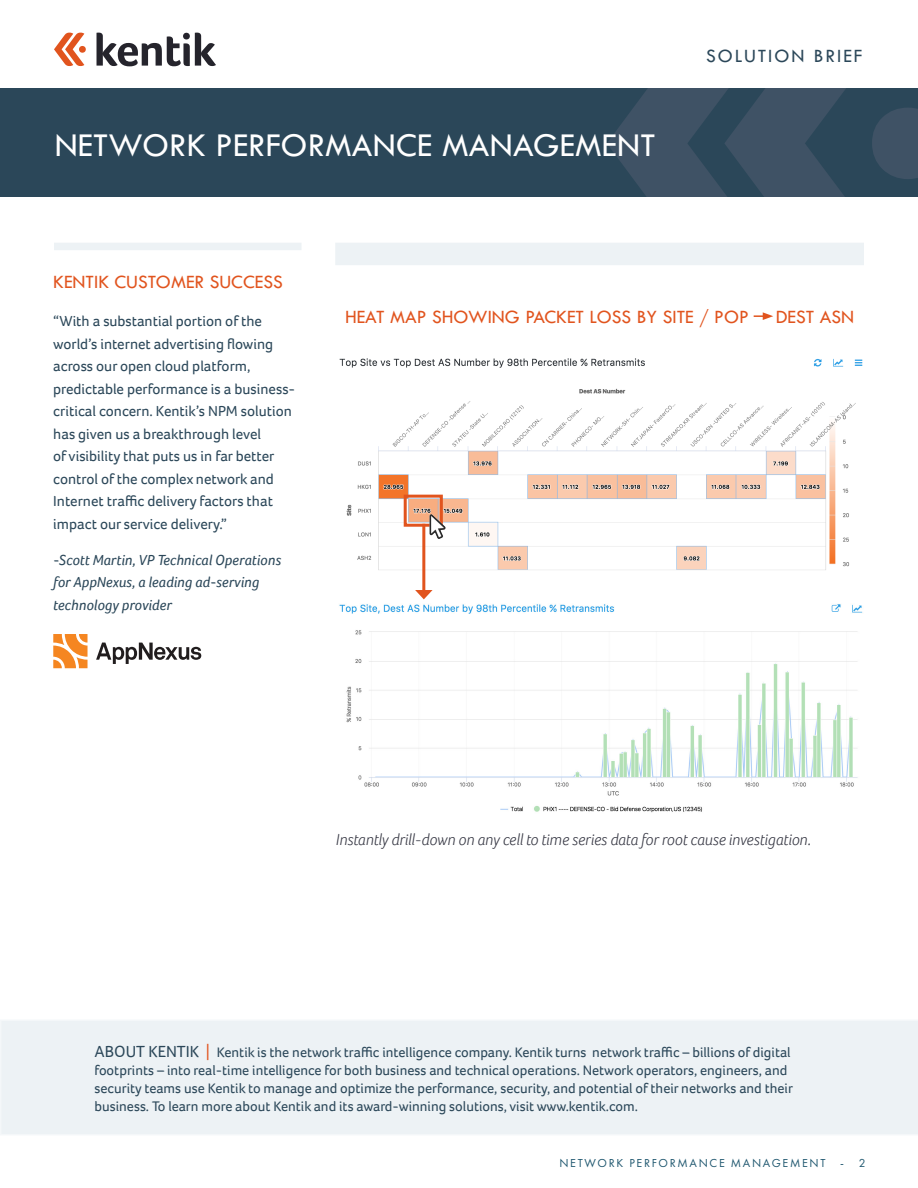
<style>
.page{position:relative;width:918px;height:1188px;background:#fff}
.page>*{position:absolute;margin:0;border:0;box-sizing:border-box;transform-origin:0 0}
.t1{font:34.5px "Tw Cen";letter-spacing:.005em;color:#fff}
.Image_Headers{font:19.5px "Tw Cen";color:#e1541e}
.Right_column_headers{font:19.5px "Tw Cen";color:#e1541e}
.t2{font:19.5px "Tw Cen";letter-spacing:.1em;color:#2b4759}
.Body_Main-Foco_11{font:italic 300 16.5px "Foco";color:#383945}
.Right_column_quote{font:15px/22.5px "Foco";color:#2b4759}
.Right_column_quote_a{font:italic 15px/22.5px "Foco";color:#2b4759}
.t3{font:14.25px/18px "Foco";color:#2b4759}
.Footer-1st{font:12px "Futura PT";letter-spacing:.14em;color:#1f576f}
.s1{font-size:16.5px}
.s2{font-size:16.5px;color:#e1541e}
</style>
<div class="page">
<div style="left:0;top:89px;width:918px;height:108px;background:#2b4759"></div>
<svg style="left:607px;top:89px;width:311px;height:108px"></svg>
<svg style="left:97px;top:33px;width:119px;height:33px"></svg>
<svg style="left:54px;top:33px;width:32px;height:33px"></svg>
<div style="left:335px;top:243px;width:529px;height:22px;background:#edf2f5"></div>
<div style="left:0;top:1020px;width:918px;height:115px;background:#edf2f5"></div>
<svg style="left:96px;top:643px;width:105px;height:21px"></svg>
<svg style="left:53px;top:634px;width:35px;height:34px"></svg>
<div style="left:54px;top:243px;width:248px;height:7px;background:#edf2f5"></div>
<img style="left:339px;top:358px;width:524px;height:217px">
<img style="left:339px;top:604px;width:524px;height:209px">
<div style="left:404px;top:495px;width:39px;height:32px;border:3px solid #e1541e"></div>
<img style="left:425px;top:514px;width:24px;height:24px">
<svg style="left:754px;top:312px;width:19px;height:8px"></svg>
<hr style="left:422px;top:524px;width:3px;height:69px;background:#e1541e">
<svg style="left:415px;top:590px;width:18px;height:9px"></svg>
<h1 class="t1" style="left:55px;top:124px;width:602px">NETWORK PERFORMANCE MANAGEMENT</h1>
<h2 class="t2" style="left:706px;top:44px;width:158px">SOLUTION BRIEF</h2>
<p class="Right_column_headers" style="left:53px;top:270px;width:231px">KENTIK CUSTOMER SUCCESS</p>
<p class="Right_column_quote" style="left:53px;top:310px;width:243px">“With a substantial portion of the world’s internet advertising flowing across our open cloud platform, predictable performance is a business&shy;critical concern. Kentik’s NPM solution has given us a breakthrough level<br>of visibility that puts us in far better control of the complex network and Internet traffic delivery factors that impact our service delivery.”</p>
<p class="Right_column_quote_a" style="left:53px;top:548px;width:230px">-Scott Martin, VP Technical Operations for AppNexus, a leading ad-serving technology provider</p>
<p class="Image_Headers" style="left:345px;top:305px;width:405px">HEAT MAP SHOWING PACKET LOSS BY SITE / POP</p>
<p class="Image_Headers" style="left:776px;top:305px;width:80px">DEST ASN</p>
<p class="Body_Main-Foco_11" style="left:336px;top:829px;width:477px">Instantly drill-down on any cell to time series data for root cause investigation.</p>
<p class="t3" style="left:94px;top:1043px;width:700px"><span class="s1">ABOUT KENTIK</span> <span class="s2">|</span> Kentik is the network traffic intelligence company. Kentik turns network traffic – billions of digital footprints – into real-time intelligence for both business and technical operations. Network operators, engineers, and security teams use Kentik to manage and optimize the performance, security, and potential of their networks and their business. To learn more about Kentik and its award-winning solutions, visit www.kentik.com.</p>
<p class="Footer-1st" style="left:559px;top:1156px;width:308px">NETWORK PERFORMANCE MANAGEMENT - 2</p>
</div>
